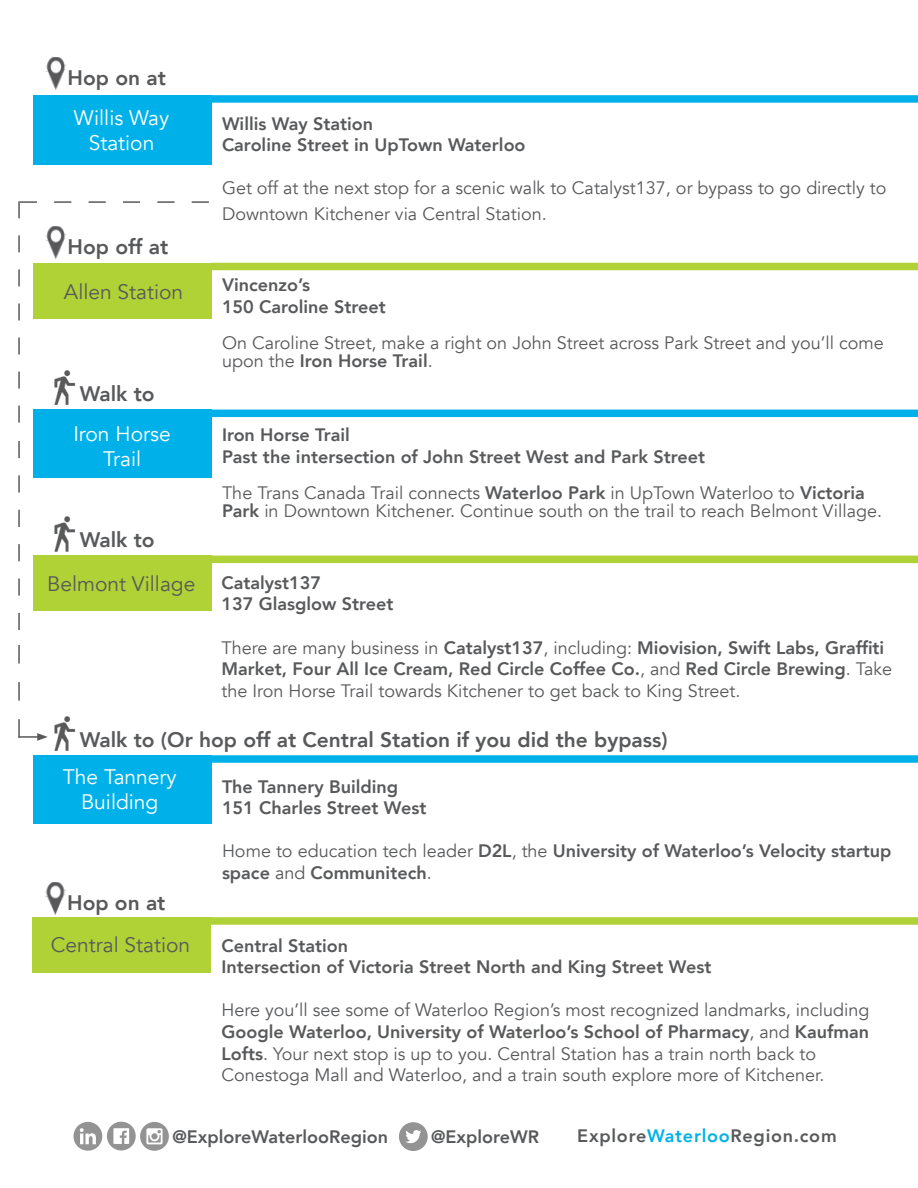
<style>
.page{position:relative;width:918px;height:1188px;background:#fff}
.page>*{position:absolute;margin:0;border:0;box-sizing:border-box;transform-origin:0 0}
.t1{font:800 21px "Avenir";color:#58595b}
.t2{font:21px/25.2px "Avenir";color:#fff;text-align:center}
.t3{font:21px "Avenir";color:#58595b}
.t4{font:18px/21.6px "Avenir";color:#58595b}
.t5{font:800 18px/21.6px "Avenir";color:#58595b}
.t6{font:800 18px "Avenir";letter-spacing:.04em;color:#58595b}
.s1{font-weight:800}
.s2{font-weight:400}
.s3{color:#00b1e9}
</style>
<div class="page">
<svg style="left:107px;top:1121px;width:28px;height:30px"></svg>
<div style="left:107px;top:1122px;width:29px;height:28px;background:#939393;border-radius:50%"></div>
<svg style="left:113px;top:1128px;width:16px;height:16px"></svg>
<svg style="left:73px;top:1121px;width:30px;height:29px"></svg>
<div style="left:74px;top:1122px;width:28px;height:29px;background:#939393;border-radius:50%"></div>
<svg style="left:80px;top:1128px;width:16px;height:16px"></svg>
<div style="left:140px;top:1122px;width:29px;height:29px;background:#939393;border-radius:50%"></div>
<svg style="left:146px;top:1128px;width:17px;height:16px"></svg>
<div style="left:399px;top:1122px;width:29px;height:29px;background:#939393;border-radius:50%"></div>
<svg style="left:405px;top:1130px;width:16px;height:13px"></svg>
<div style="left:211px;top:263px;width:707px;height:7px;background:#b0d236"></div>
<div style="left:33px;top:410px;width:178px;height:68px;background:#00b1e9"></div>
<div style="left:211px;top:410px;width:707px;height:7px;background:#00b1e9"></div>
<div style="left:33px;top:556px;width:178px;height:55px;background:#b0d236"></div>
<div style="left:211px;top:556px;width:707px;height:7px;background:#b0d236"></div>
<div style="left:33px;top:755px;width:178px;height:69px;background:#00b1e9"></div>
<div style="left:211px;top:755px;width:707px;height:8px;background:#00b1e9"></div>
<div style="left:32px;top:917px;width:179px;height:56px;background:#b0d236"></div>
<div style="left:211px;top:917px;width:707px;height:8px;background:#b0d236"></div>
<div style="left:33px;top:95px;width:178px;height:69px;background:#00b1e9"></div>
<div style="left:211px;top:95px;width:707px;height:8px;background:#00b1e9"></div>
<img style="left:45px;top:57px;width:22px;height:33px">
<img style="left:54px;top:517px;width:22px;height:35px">
<img style="left:54px;top:716px;width:22px;height:35px">
<img style="left:45px;top:882px;width:21px;height:33px">
<svg style="left:18px;top:201px;width:191px;height:222px"></svg>
<svg style="left:18px;top:441px;width:2px;height:189px"></svg>
<svg style="left:18px;top:645px;width:30px;height:96px"></svg>
<p class="t1" style="left:68px;top:62px;width:100px">Hop on at</p>
<p class="t2" style="left:74px;top:106px;width:97px">Willis Way<br>Station</p>
<p class="t1" style="left:68px;top:231px;width:102px">Hop off at</p>
<p class="t3" style="left:64px;top:279px;width:121px">Allen Station</p>
<p class="t1" style="left:80px;top:377px;width:77px">Walk to</p>
<p class="t2" style="left:73px;top:422px;width:99px">Iron Horse<br>Trail</p>
<p class="t1" style="left:80px;top:523px;width:77px">Walk to</p>
<p class="t3" style="left:47px;top:571px;width:150px">Belmont Village</p>
<p class="t5" style="left:222px;top:113px;width:153px">Willis Way Station</p>
<p class="t5" style="left:222px;top:134px;width:305px">Caroline Street in UpTown Waterloo</p>
<p class="t4" style="left:222px;top:176px;width:666px;line-height:25.2px">Get off at the next stop for a scenic walk to Catalyst137, or bypass to go directly to<br>Downtown Kitchener via Central Station.</p>
<p class="t5" style="left:222px;top:274px;width:90px">Vincenzo’s</p>
<p class="t5" style="left:222px;top:296px;width:165px">150 Caroline Street</p>
<p class="t4" style="left:222px;top:334px;width:663px;line-height:18px">On Caroline Street, make a right on John Street across Park Street and you’ll come upon the <span class="s1">Iron Horse Trail</span>.</p>
<p class="t5" style="left:222px;top:424px;width:129px">Iron Horse Trail</p>
<p class="t5" style="left:222px;top:446px;width:485px">Past the intersection of John Street West and Park Street</p>
<p class="t4" style="left:222px;top:484px;width:662px;line-height:18px">The Trans Canada Trail connects <span class="s1">Waterloo Park</span> in UpTown Waterloo to <span class="s1">Victoria<br>Park</span> in Downtown Kitchener. Continue south on the trail to reach Belmont Village.</p>
<p class="t5" style="left:221px;top:572px;width:101px">Catalyst137</p>
<p class="t5" style="left:221px;top:593px;width:173px">137 Glasglow Street</p>
<p class="t4" style="left:221px;top:637px;width:672px">There are many business in <span class="s1">Catalyst137</span>, including: <span class="s1">Miovision, Swift Labs, Graffiti<br>Market, Four All Ice Cream, Red Circle Coffee Co.</span>, and <span class="s1">Red Circle Brewing</span>. Take the Iron Horse Trail towards Kitchener to get back to King Street.</p>
<p class="t1" style="left:80px;top:723px;width:589px">Walk to (Or hop off at Central Station if you did the bypass)</p>
<p class="t2" style="left:63px;top:764px;width:115px">The Tannery<br>Building</p>
<p class="t1" style="left:67px;top:887px;width:100px">Hop on at</p>
<p class="t3" style="left:51px;top:933px;width:141px">Central Station</p>
<p class="t5" style="left:222px;top:776px;width:178px">The Tannery Building</p>
<p class="t5" style="left:222px;top:797px;width:206px">151 Charles Street West</p>
<p class="t5" style="left:222px;top:840px;width:671px"><span class="s2">Home to education tech leader</span> D2L<span class="s2">, the</span> University of Waterloo’s Velocity startup space <span class="s2">and</span> Communitech<span class="s2">.</span></p>
<p class="t5" style="left:221px;top:935px;width:128px">Central Station</p>
<p class="t5" style="left:221px;top:956px;width:492px">Intersection of Victoria Street North and King Street West</p>
<p class="t4" style="left:221px;top:1000px;width:650px">Here you’ll see some of Waterloo Region’s most recognized landmarks, including <span class="s1">Google Waterloo, University of Waterloo’s School of Pharmacy</span>, and <span class="s1">Kaufman Lofts</span>. Your next stop is up to you. Central Station has a train north back to Conestoga Mall and Waterloo, and a train south explore more of Kitchener.</p>
<p class="t5" style="left:172px;top:1126px;width:217px">@ExploreWaterlooRegion</p>
<p class="t5" style="left:431px;top:1126px;width:110px">@ExploreWR</p>
<p class="t6" style="left:577px;top:1121px;width:261px">Explore<span class="s3">Waterloo</span>Region.com</p>
</div>
